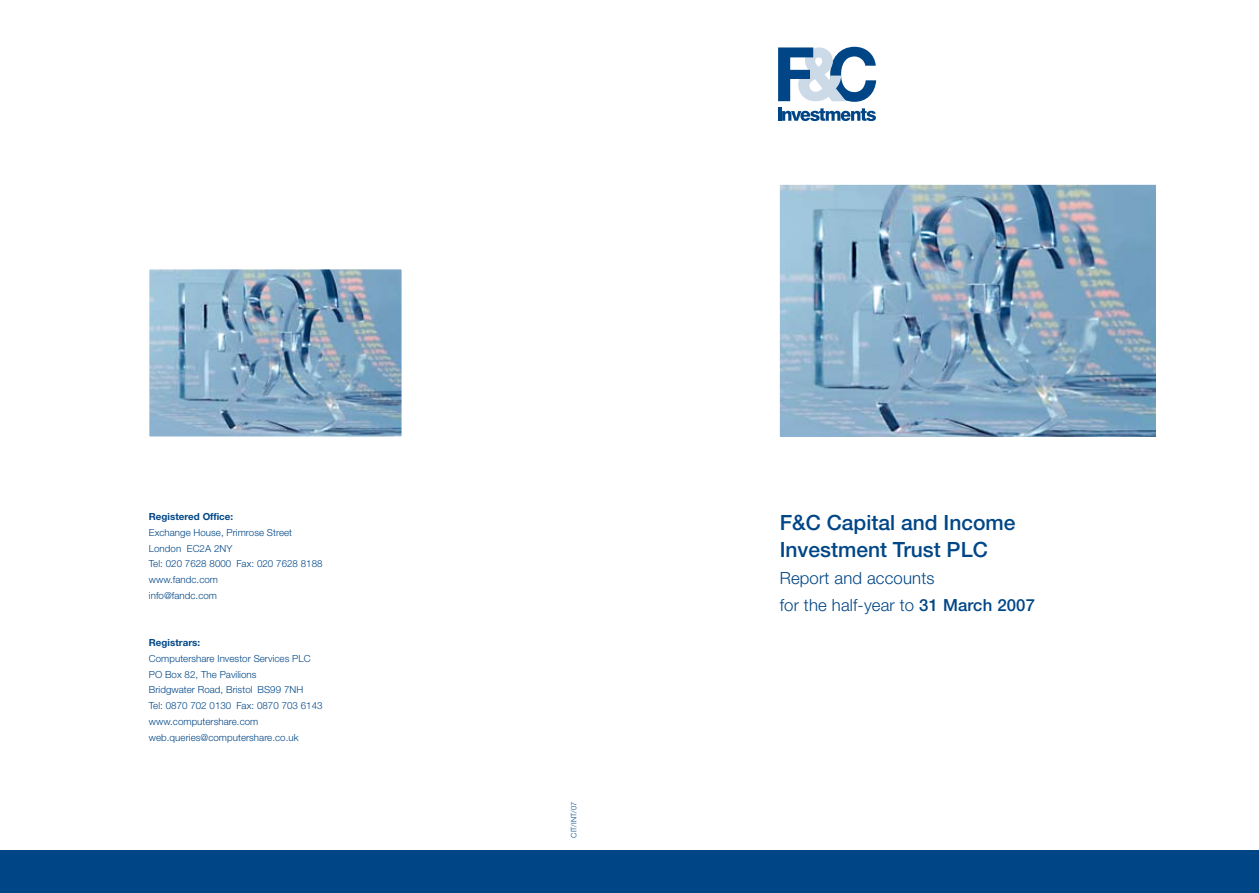
<style>
.page{position:relative;width:1259px;height:893px;background:#fff}
.page>*{position:absolute;margin:0;border:0;box-sizing:border-box;transform-origin:0 0}
.t1{font:500 21px/27px "Helvetica Neue LT";color:#004687}
.t2{font:300 16.65px/27px "Helvetica Neue LT";letter-spacing:.01em;color:#004687}
.t3{font:300 9.75px/15.8px "Helvetica Neue LT";letter-spacing:.005em;color:#004687}
.t4{font:700 9.75px "Helvetica Neue LT";letter-spacing:.005em;color:#004687}
.t5{font:300 7.5px "Helvetica Neue LT";color:#004687}
.s1{font-weight:500}
</style>
<div class="page">
<img style="left:151px;top:271px;width:249px;height:164px">
<div style="left:148px;top:268px;width:255px;height:170px;border:2px solid #fff"></div>
<div style="left:0;top:850px;width:629px;height:43px;background:#004687"></div>
<img style="left:781px;top:186px;width:374px;height:249px">
<div style="left:778px;top:183px;width:383px;height:255px;border:2px solid #fff"></div>
<svg style="left:778px;top:47px;width:98px;height:55px"></svg>
<svg style="left:778px;top:108px;width:98px;height:13px"></svg>
<div style="left:629px;top:850px;width:630px;height:43px;background:#004687"></div>
<p class="t4" style="left:149px;top:510px;width:86px">Registered Office:</p>
<p class="t3" style="left:149px;top:524px;width:175px">Exchange House, Primrose Street<br>London EC2A 2NY<br>Tel: 020 7628 8000 Fax: 020 7628 8188 www.fandc.com<br>info@fandc.com</p>
<p class="t4" style="left:149px;top:636px;width:53px">Registrars:</p>
<p class="t3" style="left:149px;top:650px;width:175px">Computershare Investor Services PLC<br>PO Box 82, The Pavilions<br>Bridgwater Road, Bristol BS99 7NH<br>Tel: 0870 702 0130 Fax: 0870 703 6143 www.computershare.com web.queries@computershare.co.uk</p>
<p class="t5" style="left:569px;top:838px;width:37px;rotate:-90deg">CIT/int/07</p>
<h1 class="t1" style="left:779px;top:509px;width:237px">F&amp;C Capital and Income<br>Investment Trust PLC</h1>
<h2 class="t2" style="left:779px;top:564px;width:257px">Report and accounts<br>for the half-year to <span class="s1">31 March 2007</span></h2>
</div>
